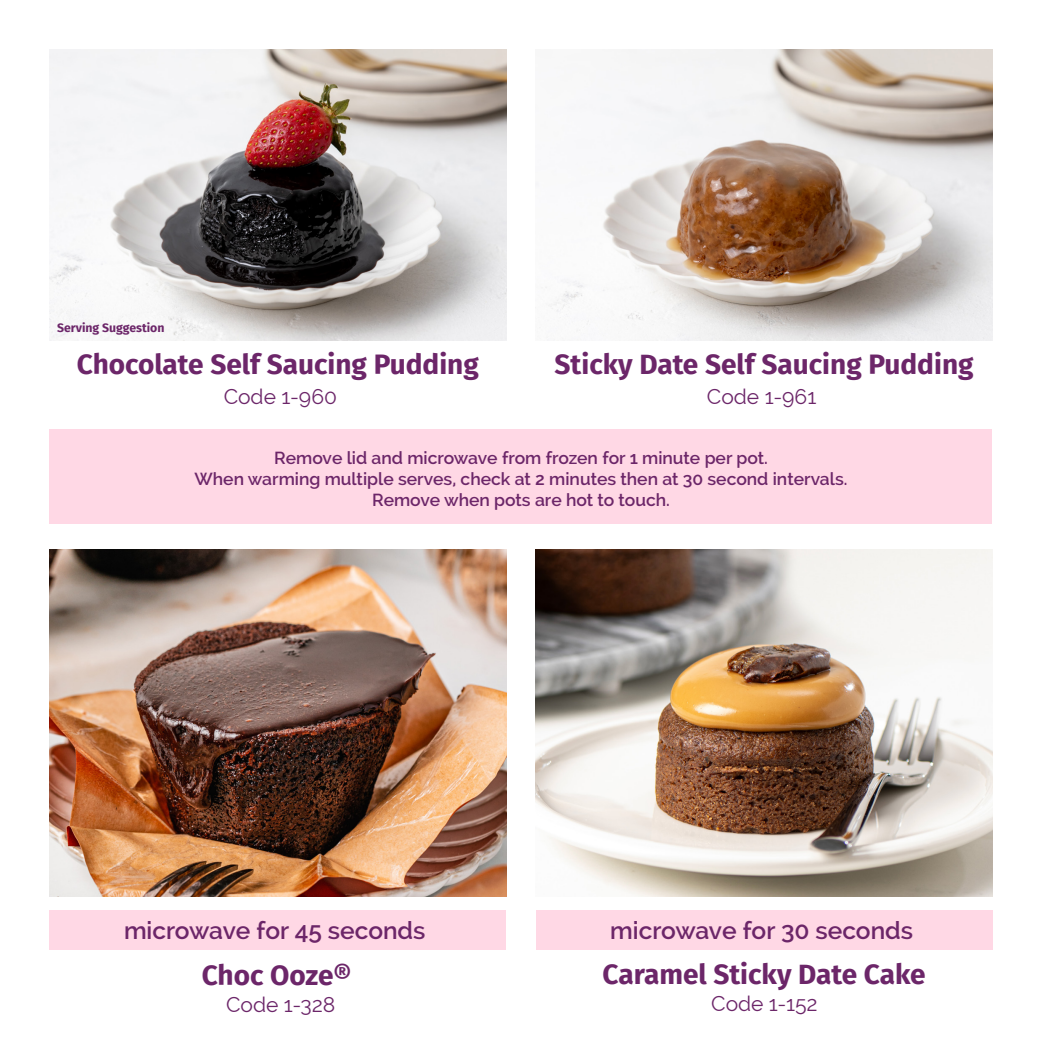
<style>
.page{position:relative;width:1042px;height:1042px;background:#fff}
.page>*{position:absolute;margin:0;border:0;box-sizing:border-box;transform-origin:0 0}
.Normal_body{font:700 28px "Fira Sans";color:#6c2669}
.t1{font:600 24.5px "Raleway";color:#6c2669}
.Normal_body-2{font:21px "Raleway";color:#6c2669}
.t2{font:600 17.5px/21px "Raleway";color:#6c2669;text-align:center}
.Normal_body-3{font:700 12.25px "Fira Sans";color:#6c2669}
</style>
<div class="page">
<img style="left:50px;top:549px;width:456px;height:348px">
<img style="left:536px;top:549px;width:456px;height:348px">
<div style="left:50px;top:910px;width:456px;height:40px;background:#ffd8e5"></div>
<div style="left:536px;top:910px;width:456px;height:40px;background:#ffd8e5"></div>
<img style="left:50px;top:50px;width:456px;height:290px">
<img style="left:539px;top:50px;width:453px;height:290px">
<div style="left:50px;top:429px;width:942px;height:95px;background:#ffd8e5"></div>
<p class="Normal_body-3" style="left:57px;top:317px;width:109px">Serving Suggestion</p>
<p class="Normal_body" style="left:77px;top:341px;width:403px">Chocolate Self Saucing Pudding</p>
<p class="Normal_body" style="left:555px;top:341px;width:420px">Sticky Date Self Saucing Pudding</p>
<p class="Normal_body-2" style="left:224px;top:385px;width:115px">Code 1-960</p>
<p class="Normal_body-2" style="left:707px;top:384px;width:111px">Code 1-961</p>
<p class="t2" style="left:274px;top:447px;width:495px">Remove lid and microwave from frozen for 1 minute per pot.</p>
<p class="t2" style="left:194px;top:468px;width:654px">When warming multiple serves, check at 2 minutes then at 30 second intervals.<br>Remove when pots are hot to touch.</p>
<p class="t1" style="left:124px;top:916px;width:303px">microwave for 45 seconds</p>
<p class="t1" style="left:610px;top:916px;width:304px">microwave for 30 seconds</p>
<p class="Normal_body" style="left:202px;top:951px;width:151px">Choc Ooze®</p>
<p class="Normal_body" style="left:602px;top:950px;width:324px">Caramel Sticky Date Cake</p>
<p class="Normal_body-2" style="left:226px;top:992px;width:111px">Code 1-328</p>
<p class="Normal_body-2" style="left:711px;top:991px;width:108px">Code 1-152</p>
</div>
